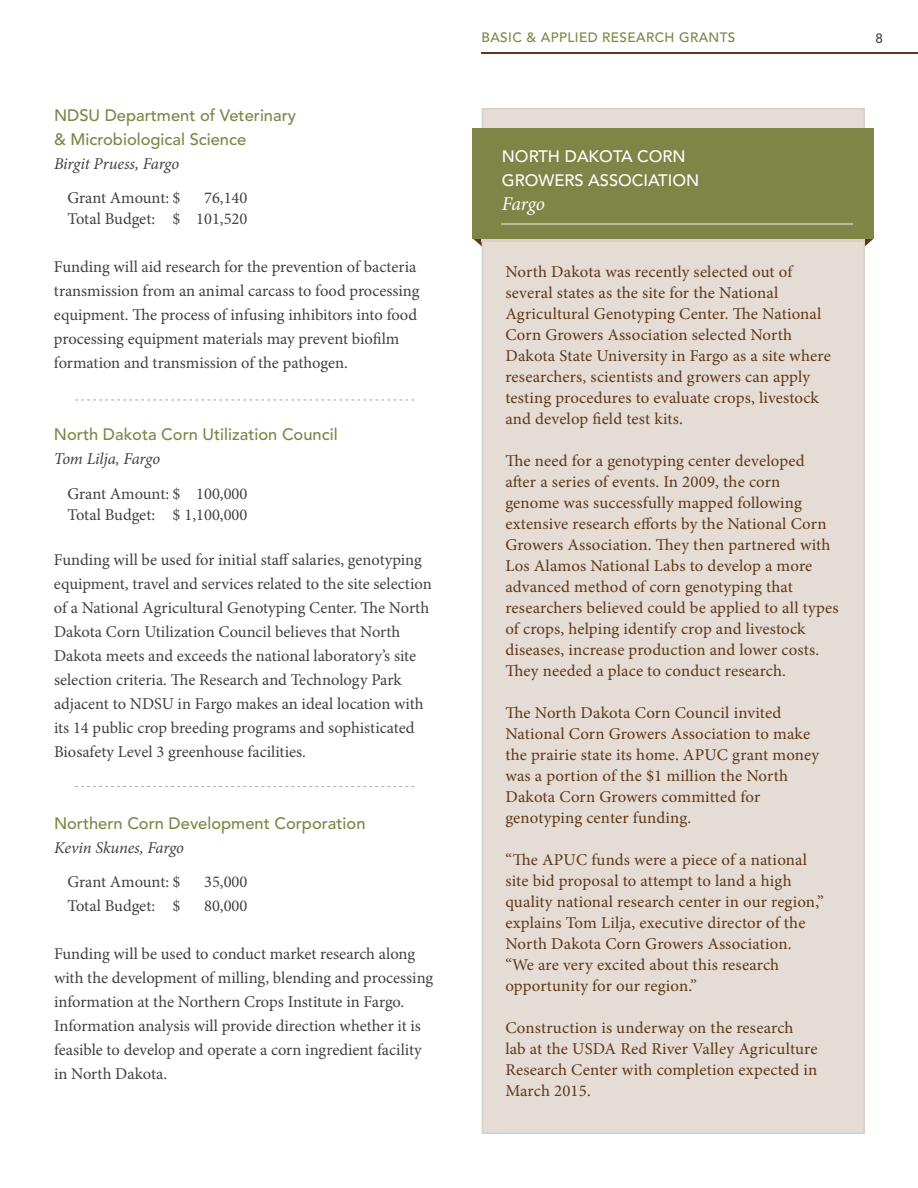
<style>
.page{position:relative;width:918px;height:1188px;background:#fff}
.page>*{position:absolute;margin:0;border:0;box-sizing:border-box;transform-origin:0 0}
.t1{font:italic 19.5px "Minion Pro";letter-spacing:-.01em;color:#fff}
.t2{font:16.5px/21px "Minion Pro";letter-spacing:.01em;color:#5e3818}
.t3{font:16.5px/24px "Minion Pro";color:#414042}
.t4{font:500 16.5px/24px "Avenir";color:#7e8546}
.t5{font:italic 16.5px "Minion Pro";letter-spacing:-.01em;color:#414042}
.t6{font:500 16.5px/24px "Avenir";color:#fff}
.t7{font:500 13.5px "Avenir";letter-spacing:.03em;color:#7e8546}
.t8{font:500 13.5px "Avenir";color:#414042}
</style>
<div class="page">
<svg style="left:865px;top:238px;width:9px;height:8px"></svg>
<hr style="left:482px;top:53px;width:436px;height:1px;background:#5e3818">
<svg style="left:75px;top:400px;width:339px;height:1px"></svg>
<svg style="left:75px;top:786px;width:339px;height:1px"></svg>
<svg style="left:472px;top:238px;width:10px;height:10px"></svg>
<div style="left:482px;top:108px;width:383px;height:1026px;background:#e4dcd5;border:2px solid #dbd0c5"></div>
<div style="left:482px;top:146px;width:383px;height:95px;background:linear-gradient(to right,#7e8546,#7e8546)"></div>
<div style="left:472px;top:128px;width:402px;height:110px;background:#7e8546"></div>
<hr style="left:501px;top:224px;width:352px;height:1px;background:#b9bd95">
<p class="t4" style="left:54px;top:103px;width:244px">NDSU Department of Veterinary &amp; Microbiological Science</p>
<p class="t5" style="left:54px;top:152px;width:127px">Birgit Pruess, Fargo</p>
<p class="t3" style="left:67px;top:186px;width:114px">Grant Amount: $</p>
<p class="t3" style="left:67px;top:187px;width:181px;line-height:21px;text-align:right">76,140<br>Total Budget: $ 101,520</p>
<p class="t3" style="left:54px;top:255px;width:367px">Funding will aid research for the prevention of bacteria transmission from an animal carcass to food processing equipment. The process of infusing inhibitors into food processing equipment materials may prevent biofilm formation and transmission of the pathogen.</p>
<p class="t4" style="left:54px;top:423px;width:285px">North Dakota Corn Utilization Council</p>
<p class="t5" style="left:54px;top:448px;width:108px">Tom Lilja, Fargo</p>
<p class="t3" style="left:67px;top:483px;width:181px;line-height:21px">Grant Amount: $ 100,000<br>Total Budget: $ 1,100,000</p>
<p class="t3" style="left:54px;top:548px;width:379px">Funding will be used for initial staff salaries, genotyping equipment, travel and services related to the site selection of a National Agricultural Genotyping Center. The North Dakota Corn Utilization Council believes that North Dakota meets and exceeds the national laboratory’s site selection criteria. The Research and Technology Park adjacent to NDSU in Fargo makes an ideal location with its 14 public crop breeding programs and sophisticated Biosafety Level 3 greenhouse facilities.</p>
<p class="t4" style="left:54px;top:811px;width:313px">Northern Corn Development Corporation</p>
<p class="t5" style="left:54px;top:836px;width:132px">Kevin Skunes, Fargo</p>
<p class="t3" style="left:67px;top:870px;width:114px">Grant Amount: $</p>
<p class="t3" style="left:204px;top:870px;width:45px">35,000</p>
<p class="t3" style="left:67px;top:894px;width:114px">Total Budget: $</p>
<p class="t3" style="left:204px;top:894px;width:45px">80,000</p>
<p class="t3" style="left:54px;top:942px;width:381px">Funding will be used to conduct market research along with the development of milling, blending and processing information at the Northern Crops Institute in Fargo.<br>Information analysis will provide direction whether it is feasible to develop and operate a corn ingredient facility in North Dakota.</p>
<p class="t7" style="left:482px;top:30px;width:255px">BASIC &amp; APPLIED RESEARCH GRANTS</p>
<p class="t8" style="left:875px;top:30px;width:9px">8</p>
<p class="t6" style="left:502px;top:145px;width:199px">NORTH DAKOTA CORN<br>GROWERS ASSOCIATION</p>
<p class="t1" style="left:502px;top:191px;width:45px">Fargo</p>
<p class="t2" style="left:505px;top:262px;width:327px">North Dakota was recently selected out of several states as the site for the National Agricultural Genotyping Center. The National Corn Growers Association selected North Dakota State University in Fargo as a site where researchers, scientists and growers can apply testing procedures to evaluate crops, livestock and develop field test kits.</p>
<p class="t2" style="left:505px;top:451px;width:335px">The need for a genotyping center developed after a series of events. In 2009, the corn genome was successfully mapped following extensive research efforts by the National Corn Growers Association. They then partnered with Los Alamos National Labs to develop a more advanced method of corn genotyping that researchers believed could be applied to all types of crops, helping identify crop and livestock diseases, increase production and lower costs.<br>They needed a place to conduct research.</p>
<p class="t2" style="left:505px;top:703px;width:315px">The North Dakota Corn Council invited National Corn Growers Association to make the prairie state its home. APUC grant money was a portion of the $1 million the North Dakota Corn Growers committed for genotyping center funding.</p>
<p class="t2" style="left:505px;top:850px;width:320px">“The APUC funds were a piece of a national site bid proposal to attempt to land a high quality national research center in our region,” explains Tom Lilja, executive director of the North Dakota Corn Growers Association.<br>“We are very excited about this research opportunity for our region.”</p>
<p class="t2" style="left:505px;top:1018px;width:314px">Construction is underway on the research lab at the USDA Red River Valley Agriculture Research Center with completion expected in March 2015.</p>
</div>
